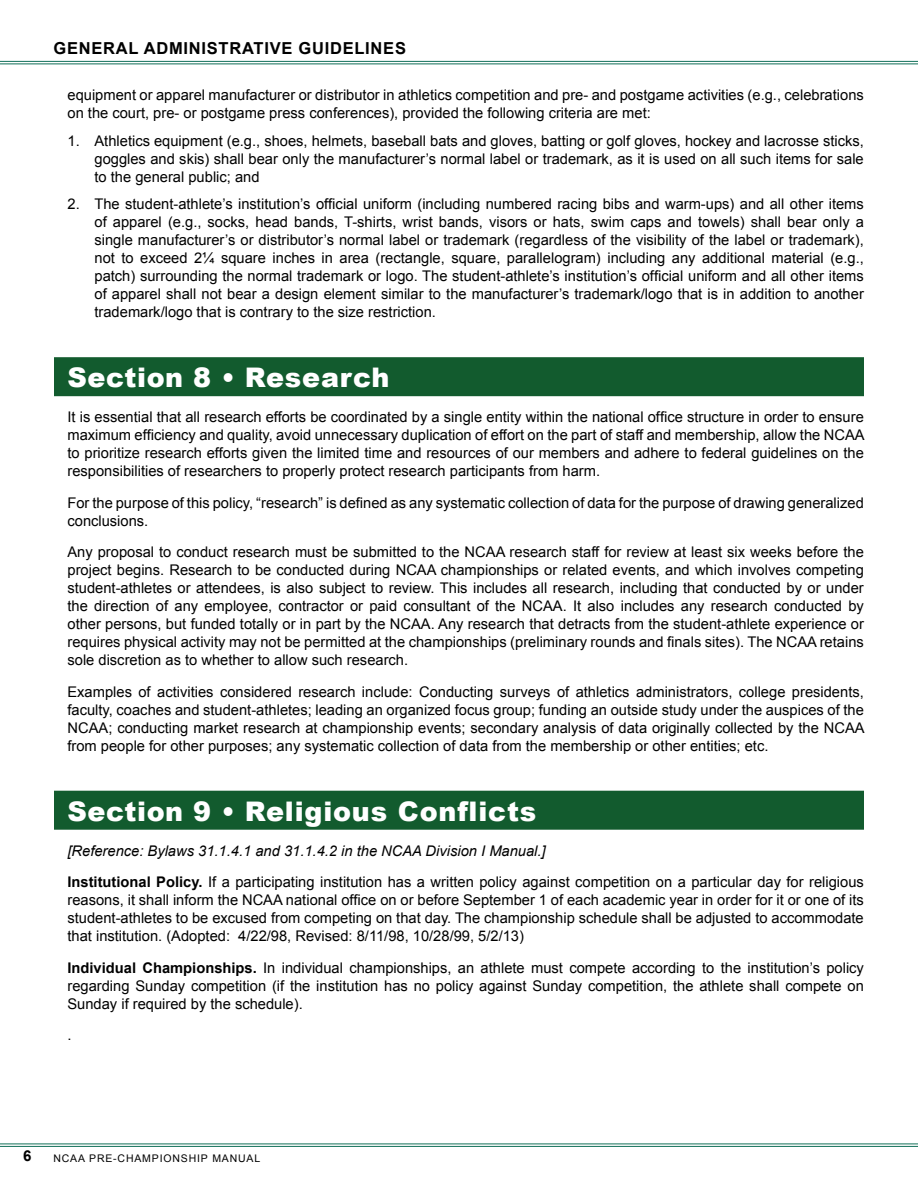
<style>
.page{position:relative;width:918px;height:1188px;background:#fff}
.page>*{position:absolute;margin:0;border:0;box-sizing:border-box;transform-origin:0 0}
.t1{font:900 27px "Arial";letter-spacing:.03em;color:#fff}
.t2{font:700 16.5px "Arial";letter-spacing:.045em;color:#000}
.t3{font:700 15px "Arial";color:#000}
.t4{font:14.7px/18px "Arial";color:#000;text-align:justify}
.t5{font:10.5px "Arial";letter-spacing:.08em;color:#000}
.s1{font-style:italic}
.s2{font-weight:700}
</style>
<div class="page">
<hr style="left:0;top:61px;width:918px;height:1px;background:#117059">
<hr style="left:0;top:64px;width:918px;height:1px;background:#117059">
<hr style="left:0;top:1144px;width:918px;height:1px;background:#117059">
<hr style="left:0;top:1146px;width:918px;height:1px;background:#117059">
<div style="left:54px;top:357px;width:810px;height:39px;background:#125b2e"></div>
<div style="left:54px;top:791px;width:810px;height:39px;background:#125b2e"></div>
<p class="t2" style="left:53px;top:38px;width:354px">GENERAL ADMINISTRATIVE GUIDELINES</p>
<p class="t4" style="left:68px;top:86px;width:798px">equipment or apparel manufacturer or distributor in athletics competition and pre- and postgame activities (e.g., celebrations on the court, pre- or postgame press conferences), provided the following criteria are met:</p>
<p class="t4" style="left:95px;top:132px;width:771px;text-indent:-27px">1. Athletics equipment (e.g., shoes, helmets, baseball bats and gloves, batting or golf gloves, hockey and lacrosse sticks, goggles and skis) shall bear only the manufacturer’s normal label or trademark, as it is used on all such items for sale to the general public; and</p>
<p class="t4" style="left:95px;top:195px;width:771px;text-indent:-27px">2. The student-athlete’s institution’s official uniform (including numbered racing bibs and warm-ups) and all other items of apparel (e.g., socks, head bands, T-shirts, wrist bands, visors or hats, swim caps and towels) shall bear only a single manufacturer’s or distributor’s normal label or trademark (regardless of the visibility of the label or trademark), not to exceed 2¼ square inches in area (rectangle, square, parallelogram) including any additional material (e.g., patch) surrounding the normal trademark or logo. The student-athlete’s institution’s official uniform and all other items of apparel shall not bear a design element similar to the manufacturer’s trademark/logo that is in addition to another trademark/logo that is contrary to the size restriction.</p>
<h1 class="t1" style="left:68px;top:358px;width:323px">Section 8 • Research</h1>
<p class="t4" style="left:68px;top:408px;width:799px">It is essential that all research efforts be coordinated by a single entity within the national office structure in order to ensure maximum efficiency and quality, avoid unnecessary duplication of effort on the part of staff and membership, allow the NCAA to prioritize research efforts given the limited time and resources of our members and adhere to federal guidelines on the responsibilities of researchers to properly protect research participants from harm.</p>
<p class="t4" style="left:68px;top:494px;width:798px">For the purpose of this policy, “research” is defined as any systematic collection of data for the purpose of drawing generalized conclusions.</p>
<p class="t4" style="left:68px;top:543px;width:798px">Any proposal to conduct research must be submitted to the NCAA research staff for review at least six weeks before the project begins. Research to be conducted during NCAA championships or related events, and which involves competing student-athletes or attendees, is also subject to review. This includes all research, including that conducted by or under the direction of any employee, contractor or paid consultant of the NCAA. It also includes any research conducted by other persons, but funded totally or in part by the NCAA. Any research that detracts from the student-athlete experience or requires physical activity may not be permitted at the championships (preliminary rounds and finals sites). The NCAA retains sole discretion as to whether to allow such research.</p>
<p class="t4" style="left:68px;top:683px;width:799px">Examples of activities considered research include: Conducting surveys of athletics administrators, college presidents, faculty, coaches and student-athletes; leading an organized focus group; funding an outside study under the auspices of the NCAA; conducting market research at championship events; secondary analysis of data originally collected by the NCAA from people for other purposes; any systematic collection of data from the membership or other entities; etc.</p>
<h1 class="t1" style="left:68px;top:791px;width:470px">Section 9 • Religious Conflicts</h1>
<p class="t4" style="left:68px;top:835px;width:798px;line-height:31.5px"><span class="s1">[Reference: Bylaws 31.1.4.1 and 31.1.4.2 in the NCAA Division I Manual.]<br></span><span class="s2">Institutional Policy.</span> If a participating institution has a written policy against competition on a particular day for religious</p>
<p class="t4" style="left:68px;top:891px;width:798px">reasons, it shall inform the NCAA national office on or before September 1 of each academic year in order for it or one of its student-athletes to be excused from competing on that day. The championship schedule shall be adjusted to accommodate that institution. (Adopted: 4/22/98, Revised: 8/11/98, 10/28/99, 5/2/13)</p>
<p class="t4" style="left:68px;top:959px;width:798px"><span class="s2">Individual Championships.</span> In individual championships, an athlete must compete according to the institution’s policy regarding Sunday competition (if the institution has no policy against Sunday competition, the athlete shall compete on Sunday if required by the schedule).</p>
<p class="t3" style="left:23px;top:1146px;width:10px">6</p>
<p class="t5" style="left:53px;top:1151px;width:208px">NCAA PRE-CHAMPIONSHIP MANUAL</p>
</div>
